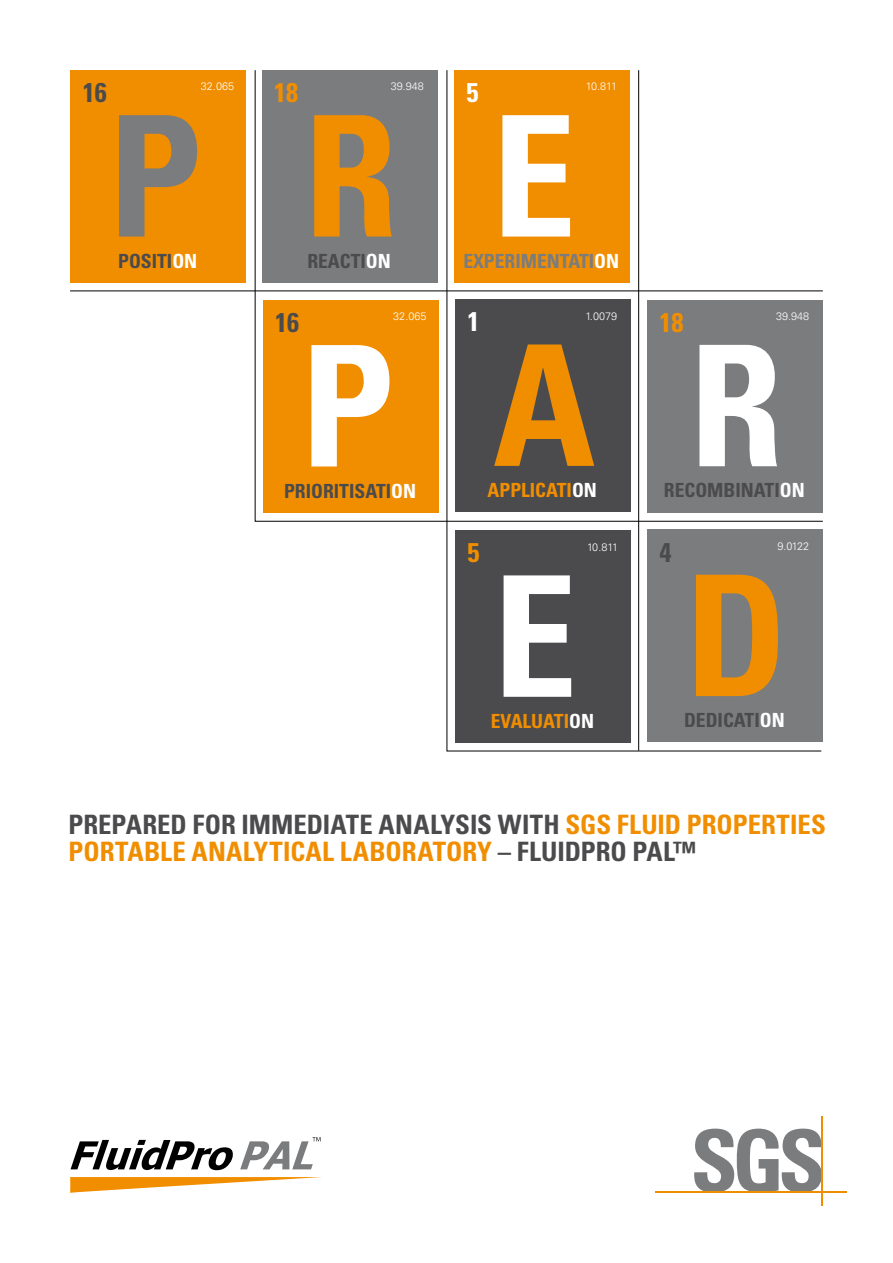
<style>
.page{position:relative;width:893px;height:1263px;background:#fff}
.page>*{position:absolute;margin:0;border:0;box-sizing:border-box;transform-origin:0 0}
.t1{font:700 condensed 168.15px "Univers";color:#fff}
.t2{font:700 condensed 168.15px "Univers";color:#f18e00}
.t3{font:700 condensed 168.15px "Univers";color:#7b7c7e}
.t4{font:700 condensed 27px "Univers";color:#4b4b4d}
.t5{font:700 condensed 27px "Univers";color:#f18e00}
.t6{font:700 condensed 27px "Univers";color:#fff}
.t7{font:700 condensed 26.7px/26.7px "Univers";color:#f18e00}
.t8{font:700 condensed 19.5px "Univers";color:#4b4b4d}
.t9{font:700 condensed 19.5px "Univers";color:#f18e00}
.t10{font:700 condensed 19.5px "Univers";color:#7b7c7e}
.t11{font:300 10.8px "Univers";color:#fff}
.s1{color:#fff}
.s2{color:#4b4b4d}
</style>
<div class="page">
<svg style="left:694px;top:1128px;width:127px;height:63px"></svg>
<hr style="left:655px;top:1191px;width:192px;height:2px;background:#f18e00">
<hr style="left:821px;top:1116px;width:2px;height:89px;background:#f18e00">
<svg style="left:71px;top:1140px;width:162px;height:30px"></svg>
<svg style="left:70px;top:1177px;width:252px;height:16px"></svg>
<svg style="left:240px;top:1137px;width:80px;height:32px"></svg>
<svg style="left:254px;top:70px;width:569px;height:452px"></svg>
<hr style="left:70px;top:290px;width:753px;height:1px;background:#000">
<svg style="left:446px;top:70px;width:376px;height:682px"></svg>
<hr style="left:638px;top:70px;width:1px;height:681px;background:#000">
<div style="left:647px;top:530px;width:176px;height:212px;background:#7b7c7e"></div>
<div style="left:455px;top:530px;width:176px;height:213px;background:#4b4b4d"></div>
<div style="left:455px;top:299px;width:176px;height:213px;background:#4b4b4d"></div>
<div style="left:262px;top:70px;width:175px;height:213px;background:#7b7c7e"></div>
<div style="left:454px;top:70px;width:176px;height:213px;background:#f18e00"></div>
<div style="left:70px;top:70px;width:176px;height:213px;background:#f18e00"></div>
<div style="left:263px;top:300px;width:175px;height:213px;background:#f18e00"></div>
<div style="left:647px;top:300px;width:176px;height:212px;background:#7b7c7e"></div>
<p class="t4" style="left:83px;top:76px;width:26px">16</p>
<p class="t11" style="left:201px;top:80px;width:35px">32.065</p>
<h1 class="t3" style="left:108px;top:74px;width:95px">P</h1>
<p class="t8" style="left:118px;top:249px;width:81px">POSITI<span class="s1">ON</span></p>
<p class="t5" style="left:274px;top:76px;width:26px">18</p>
<p class="t11" style="left:391px;top:80px;width:35px">39.948</p>
<p class="t6" style="left:466px;top:76px;width:14px">5</p>
<p class="t11" style="left:586px;top:80px;width:33px">10.811</p>
<h1 class="t2" style="left:304px;top:74px;width:95px">R</h1>
<h1 class="t1" style="left:492px;top:74px;width:86px">E</h1>
<p class="t8" style="left:307px;top:249px;width:85px">REACTI<span class="s1">ON</span></p>
<p class="t10" style="left:463px;top:249px;width:157px">EXPERIMENTATI<span class="s1">ON</span></p>
<p class="t4" style="left:275px;top:306px;width:26px">16</p>
<p class="t11" style="left:393px;top:310px;width:35px">32.065</p>
<p class="t6" style="left:467px;top:305px;width:14px">1</p>
<p class="t11" style="left:585px;top:309px;width:33px">1.0079</p>
<h1 class="t1" style="left:301px;top:303px;width:95px">P</h1>
<h1 class="t2" style="left:493px;top:303px;width:104px">A</h1>
<p class="t8" style="left:284px;top:479px;width:134px">PRIORITISATI<span class="s1">ON</span></p>
<p class="t9" style="left:488px;top:478px;width:111px">APPLICATI<span class="s1">ON</span></p>
<p class="t5" style="left:467px;top:536px;width:14px">5</p>
<p class="t11" style="left:587px;top:540px;width:33px">10.811</p>
<h1 class="t1" style="left:493px;top:534px;width:86px">E</h1>
<p class="t9" style="left:491px;top:709px;width:105px">EVALUATI<span class="s1">ON</span></p>
<p class="t5" style="left:659px;top:306px;width:26px">18</p>
<p class="t11" style="left:776px;top:310px;width:35px">39.948</p>
<h1 class="t1" style="left:689px;top:303px;width:95px">R</h1>
<p class="t8" style="left:664px;top:478px;width:142px">RECOMBINATI<span class="s1">ON</span></p>
<p class="t4" style="left:659px;top:535px;width:14px">4</p>
<p class="t11" style="left:777px;top:540px;width:33px">9.0122</p>
<h1 class="t2" style="left:685px;top:533px;width:104px">D</h1>
<p class="t8" style="left:684px;top:708px;width:102px">DEDICATI<span class="s1">ON</span></p>
<p class="t7" style="left:68px;top:810px;width:759px"><span class="s2">PREPARED FOR IMMEDIATE ANALYSIS WITH</span> SGS FLUID PROPERTIES<br>PORTABLE ANALYTICAL LABORATORY <span class="s2">– FLUIDPRO PAL™</span></p>
</div>
